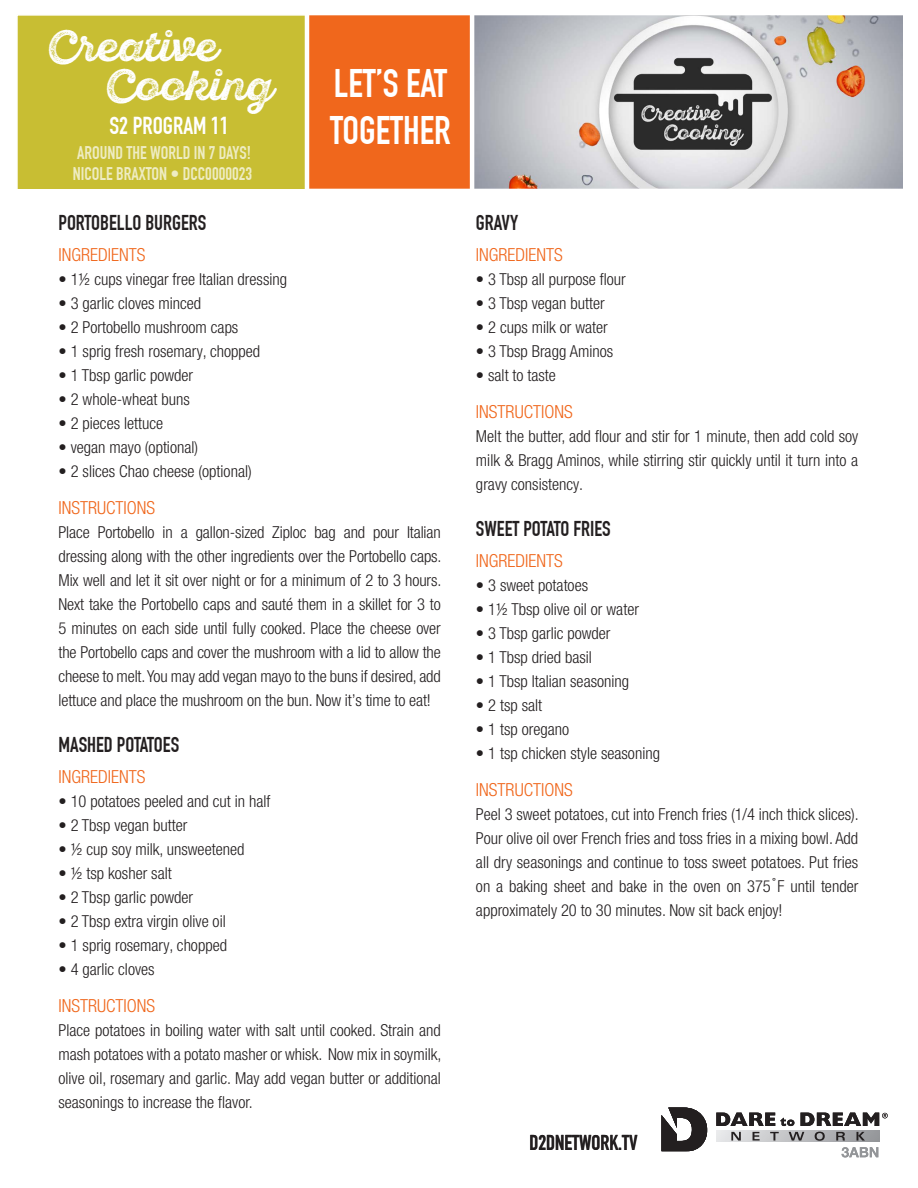
<style>
.page{position:relative;width:918px;height:1188px;background:#fff}
.page>*{position:absolute;margin:0;border:0;box-sizing:border-box;transform-origin:0 0}
.t1{font:42px/45.5px "Sant Elia Rough Alt Bold Thr DMO";color:#fff}
.t2{font:700 39px/46.8px "DIN Condensed";color:#fff}
.t3{font:700 33px "DIN Condensed";color:#fff}
.t4{font:700 24px/28.8px "DIN Condensed";color:#fff;text-align:center}
.t5{font:700 21px "DIN Condensed";color:#231f20}
.t6{font:300 condensed 18px "Helvetica Neue LT Pro";color:#f0671c}
.t7{font:700 18px/21.6px "DIN Condensed";color:#eeecc2}
.t8{font:300 condensed 16.5px/24px "Helvetica Neue LT Pro";color:#231f20;text-align:justify}
.s1{font-family:"Minion Pro";font-weight:400;font-stretch:normal}
</style>
<div class="page">
<div style="left:16px;top:14px;width:646px;height:176px;background:#c8be33;border:2px solid #fff"></div>
<svg style="left:309px;top:17px;width:592px;height:170px;background:#c9a18d"></svg>
<div style="left:306px;top:14px;width:598px;height:176px;border:2px solid #fff"></div>
<hr style="left:470px;top:8px;width:4px;height:226px;background:#fff">
<svg style="left:842px;top:1147px;width:36px;height:10px"></svg>
<svg style="left:662px;top:1108px;width:45px;height:43px"></svg>
<svg style="left:716px;top:1130px;width:163px;height:12px"></svg>
<svg style="left:716px;top:1113px;width:78px;height:13px"></svg>
<svg style="left:731px;top:1132px;width:10px;height:9px"></svg>
<svg style="left:753px;top:1132px;width:7px;height:9px"></svg>
<svg style="left:770px;top:1132px;width:9px;height:9px"></svg>
<svg style="left:789px;top:1132px;width:15px;height:9px"></svg>
<svg style="left:815px;top:1132px;width:10px;height:9px"></svg>
<svg style="left:836px;top:1132px;width:9px;height:9px"></svg>
<svg style="left:857px;top:1132px;width:8px;height:9px"></svg>
<svg style="left:801px;top:1113px;width:87px;height:13px"></svg>
<hr style="left:305px;top:9px;width:4px;height:226px;background:#fff">
<p class="t1" style="left:105px;top:27px;width:169px;line-height:39px;text-indent:-58px">Creative<br>Cooking</p>
<p class="t7" style="left:73px;top:142px;width:181px">AROUND THE WORLD IN 7 DAYS!<br>NICOLE BRAXTON • DCC0000023</p>
<p class="t1" style="left:105px;top:53px;width:169px;text-indent:-58px">Creative<br>Cooking</p>
<p class="t4" style="left:110px;top:112px;width:121px">S2 PROGRAM 11</p>
<p class="t7" style="left:68px;top:158px;width:194px">THE HOLMES SISTERS DDCC000001</p>
<p class="t3" style="left:339px;top:39px;width:106px">EPISODE 1</p>
<p class="t2" style="left:330px;top:61px;width:122px">LET’S EAT<br>TOGETHER</p>
<p class="t4" style="left:346px;top:82px;width:94px">FOCUS:<br>SUPER FOOD</p>
<p class="t5" style="left:58px;top:210px;width:149px">PORTOBELLO BURGERS</p>
<p class="t6" style="left:58px;top:244px;width:88px">INGREDIENTS</p>
<p class="t8" style="left:58px;top:267px;width:230px">• 1½ cups vinegar free Italian dressing</p>
<p class="t8" style="left:58px;top:291px;width:144px">• 3 garlic cloves minced</p>
<p class="t8" style="left:58px;top:315px;width:181px">• 2 Portobello mushroom caps</p>
<p class="t8" style="left:58px;top:339px;width:203px">• 1 sprig fresh rosemary, chopped</p>
<p class="t8" style="left:58px;top:363px;width:136px">• 1 Tbsp garlic powder</p>
<p class="t8" style="left:58px;top:387px;width:133px">• 2 whole-wheat buns</p>
<p class="t8" style="left:58px;top:411px;width:106px">• 2 pieces lettuce</p>
<p class="t8" style="left:58px;top:435px;width:141px">• vegan mayo (optional)</p>
<p class="t8" style="left:58px;top:459px;width:195px">• 2 slices Chao cheese (optional)</p>
<p class="t6" style="left:58px;top:498px;width:98px">INSTRUCTIONS</p>
<p class="t8" style="left:58px;top:520px;width:384px">Place Portobello in a gallon-sized Ziploc bag and pour Italian dressing along with the other ingredients over the Portobello caps.<br>Mix well and let it sit over night or for a minimum of 2 to 3 hours.<br>Next take the Portobello caps and sauté them in a skillet for 3 to 5 minutes on each side until fully cooked. Place the cheese over the Portobello caps and cover the mushroom with a lid to allow the cheese to melt. You may add vegan mayo to the buns if desired, add lettuce and place the mushroom on the bun. Now it’s time to eat!</p>
<p class="t5" style="left:58px;top:732px;width:122px">MASHED POTATOES</p>
<p class="t6" style="left:58px;top:766px;width:88px">INGREDIENTS</p>
<p class="t8" style="left:58px;top:789px;width:213px">• 10 potatoes peeled and cut in half</p>
<p class="t8" style="left:58px;top:813px;width:130px">• 2 Tbsp vegan butter</p>
<p class="t8" style="left:58px;top:837px;width:187px">• ½ cup soy milk, unsweetened</p>
<p class="t8" style="left:58px;top:861px;width:115px">• ½ tsp kosher salt</p>
<p class="t8" style="left:58px;top:885px;width:136px">• 2 Tbsp garlic powder</p>
<p class="t8" style="left:58px;top:909px;width:169px">• 2 Tbsp extra virgin olive oil</p>
<p class="t8" style="left:58px;top:933px;width:170px">• 1 sprig rosemary, chopped</p>
<p class="t8" style="left:58px;top:957px;width:98px">• 4 garlic cloves</p>
<p class="t6" style="left:58px;top:995px;width:98px">INSTRUCTIONS</p>
<p class="t8" style="left:58px;top:1018px;width:384px">Place potatoes in boiling water with salt until cooked. Strain and mash potatoes with a potato masher or whisk. Now mix in soymilk, olive oil, rosemary and garlic. May add vegan butter or additional seasonings to increase the flavor.</p>
<p class="t5" style="left:476px;top:210px;width:44px">GRAVY</p>
<p class="t6" style="left:476px;top:244px;width:88px">INGREDIENTS</p>
<p class="t8" style="left:476px;top:267px;width:151px">• 3 Tbsp all purpose flour</p>
<p class="t8" style="left:476px;top:291px;width:130px">• 3 Tbsp vegan butter</p>
<p class="t8" style="left:476px;top:315px;width:133px">• 2 cups milk or water</p>
<p class="t8" style="left:476px;top:339px;width:139px">• 3 Tbsp Bragg Aminos</p>
<p class="t8" style="left:476px;top:363px;width:82px">• salt to taste</p>
<p class="t6" style="left:476px;top:402px;width:98px">INSTRUCTIONS</p>
<p class="t8" style="left:476px;top:424px;width:384px">Melt the butter, add flour and stir for 1 minute, then add cold soy milk &amp; Bragg Aminos, while stirring stir quickly until it turn into a gravy consistency.</p>
<p class="t5" style="left:476px;top:516px;width:136px">SWEET POTATO FRIES</p>
<p class="t6" style="left:476px;top:550px;width:88px">INGREDIENTS</p>
<p class="t8" style="left:476px;top:573px;width:114px">• 3 sweet potatoes</p>
<p class="t8" style="left:476px;top:597px;width:165px">• 1½ Tbsp olive oil or water</p>
<p class="t8" style="left:476px;top:621px;width:136px">• 3 Tbsp garlic powder</p>
<p class="t8" style="left:476px;top:645px;width:117px">• 1 Tbsp dried basil</p>
<p class="t8" style="left:476px;top:669px;width:155px">• 1 Tbsp Italian seasoning</p>
<p class="t8" style="left:476px;top:693px;width:68px">• 2 tsp salt</p>
<p class="t8" style="left:476px;top:717px;width:95px">• 1 tsp oregano</p>
<p class="t8" style="left:476px;top:741px;width:186px">• 1 tsp chicken style seasoning</p>
<p class="t6" style="left:476px;top:779px;width:98px">INSTRUCTIONS</p>
<p class="t8" style="left:476px;top:802px;width:384px">Peel 3 sweet potatoes, cut into French fries (1/4 inch thick slices).<br>Pour olive oil over French fries and toss fries in a mixing bowl. Add all dry seasonings and continue to toss sweet potatoes. Put fries on a baking sheet and bake in the oven on 375<span class="s1">˚</span>F until tender approximately 20 to 30 minutes. Now sit back enjoy!</p>
<p class="t5" style="left:530px;top:1131px;width:110px">D2DNETWORK.TV</p>
</div>
